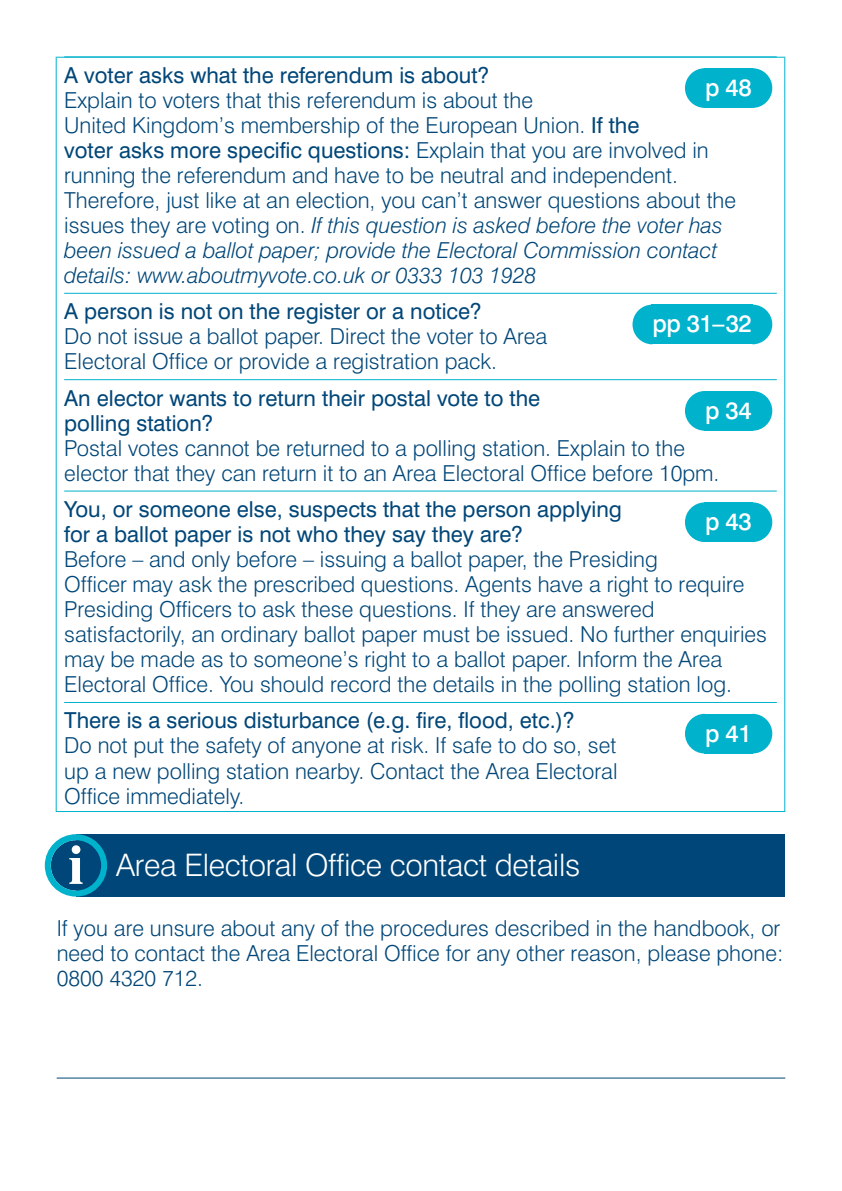
<style>
.page{position:relative;width:842px;height:1191px;background:#fff}
.page>*{position:absolute;margin:0;border:0;box-sizing:border-box;transform-origin:0 0}
.t1{font:300 31px "Swiss 721 BT";letter-spacing:-.01em;color:#fff}
.t2{font:500 24px "Swiss 721 BT";letter-spacing:-.02em;color:#fff}
.t3{font:300 22px/25px "Swiss 721 BT";color:#004678}
.t4{font:22px/25px "Swiss 721 BT";color:#004678}
.s1{font-weight:400}
.s2{font-style:italic}
</style>
<div class="page">
<hr style="left:56px;top:57px;width:729px;height:1px;background:#00b2cc">
<hr style="left:56px;top:58px;width:1px;height:753px;background:#00b2cc">
<hr style="left:784px;top:58px;width:1px;height:753px;background:#00b2cc">
<hr style="left:56px;top:811px;width:729px;height:1px;background:#00b2cc">
<hr style="left:64px;top:56px;width:713px;height:1px;background:#00b2cc">
<hr style="left:64px;top:293px;width:713px;height:1px;background:#00b2cc">
<hr style="left:64px;top:379px;width:713px;height:1px;background:#00b2cc">
<hr style="left:64px;top:490px;width:713px;height:1px;background:#00b2cc">
<hr style="left:64px;top:702px;width:713px;height:1px;background:#00b2cc">
<svg style="left:685px;top:68px;width:19px;height:40px"></svg>
<svg style="left:753px;top:68px;width:19px;height:40px"></svg>
<div style="left:704px;top:68px;width:49px;height:40px;background:#00b2cc"></div>
<svg style="left:632px;top:305px;width:20px;height:39px"></svg>
<svg style="left:753px;top:305px;width:19px;height:39px"></svg>
<div style="left:652px;top:305px;width:101px;height:39px;background:#00b2cc"></div>
<svg style="left:685px;top:391px;width:19px;height:40px"></svg>
<svg style="left:753px;top:391px;width:19px;height:40px"></svg>
<div style="left:704px;top:391px;width:49px;height:40px;background:#00b2cc"></div>
<svg style="left:685px;top:502px;width:19px;height:40px"></svg>
<svg style="left:753px;top:502px;width:19px;height:40px"></svg>
<div style="left:704px;top:502px;width:49px;height:40px;background:#00b2cc"></div>
<svg style="left:685px;top:714px;width:19px;height:39px"></svg>
<svg style="left:753px;top:714px;width:19px;height:39px"></svg>
<div style="left:704px;top:714px;width:49px;height:39px;background:#00b2cc"></div>
<div style="left:77px;top:834px;width:708px;height:62px;background:#004678"></div>
<svg style="left:45px;top:834px;width:62px;height:62px"></svg>
<hr style="left:57px;top:1077px;width:728px;height:1px;background:#004678">
<p class="t4" style="left:64px;top:62px;width:426px">A voter asks what the referendum is about?</p>
<p class="t3" style="left:64px;top:87px;width:470px">Explain to voters that this referendum is about the</p>
<p class="t2" style="left:705px;top:73px;width:48px">p 48</p>
<p class="t3" style="left:64px;top:112px;width:673px">United Kingdom’s membership of the European Union. <span class="s1">If the<br>voter asks more specific questions:</span> Explain that you are involved in running the referendum and have to be neutral and independent.<br>Therefore, just like at an election, you can’t answer questions about the issues they are voting on. <span class="s2">If this question is asked before the voter has been issued a ballot paper; provide the Electoral Commission contact details: www.aboutmyvote.co.uk or 0333 103 1928</span></p>
<p class="t4" style="left:64px;top:299px;width:419px">A person is not on the register or a notice?</p>
<p class="t3" style="left:64px;top:324px;width:484px">Do not issue a ballot paper. Direct the voter to Area</p>
<p class="t2" style="left:652px;top:309px;width:101px">pp 31–32</p>
<p class="t3" style="left:64px;top:349px;width:434px">Electoral Office or provide a registration pack.</p>
<p class="t4" style="left:64px;top:385px;width:478px">An elector wants to return their postal vote to the polling station?</p>
<p class="t2" style="left:705px;top:395px;width:48px">p 34</p>
<p class="t3" style="left:64px;top:435px;width:657px">Postal votes cannot be returned to a polling station. Explain to the elector that they can return it to an Area Electoral Office before 10pm.</p>
<p class="t4" style="left:64px;top:496px;width:559px">You, or someone else, suspects that the person applying for a ballot paper is not who they say they are?</p>
<p class="t2" style="left:705px;top:507px;width:48px">p 43</p>
<p class="t3" style="left:64px;top:546px;width:704px">Before – and only before – issuing a ballot paper, the Presiding<br>Officer may ask the prescribed questions. Agents have a right to require Presiding Officers to ask these questions. If they are answered satisfactorily, an ordinary ballot paper must be issued. No further enquiries may be made as to someone’s right to a ballot paper. Inform the Area Electoral Office. You should record the details in the polling station log.</p>
<p class="t4" style="left:64px;top:708px;width:512px">There is a serious disturbance (e.g. fire, flood, etc.)?</p>
<p class="t3" style="left:64px;top:733px;width:554px">Do not put the safety of anyone at risk. If safe to do so, set</p>
<p class="t2" style="left:705px;top:718px;width:48px">p 41</p>
<p class="t3" style="left:64px;top:758px;width:555px">up a new polling station nearby. Contact the Area Electoral<br>Office immediately.</p>
<h1 class="t1" style="left:116px;top:846px;width:466px">Area Electoral Office contact details</h1>
<p class="t3" style="left:57px;top:915px;width:728px">If you are unsure about any of the procedures described in the handbook, or need to contact the Area Electoral Office for any other reason, please phone:<br>0800 4320 712.</p>
</div>
